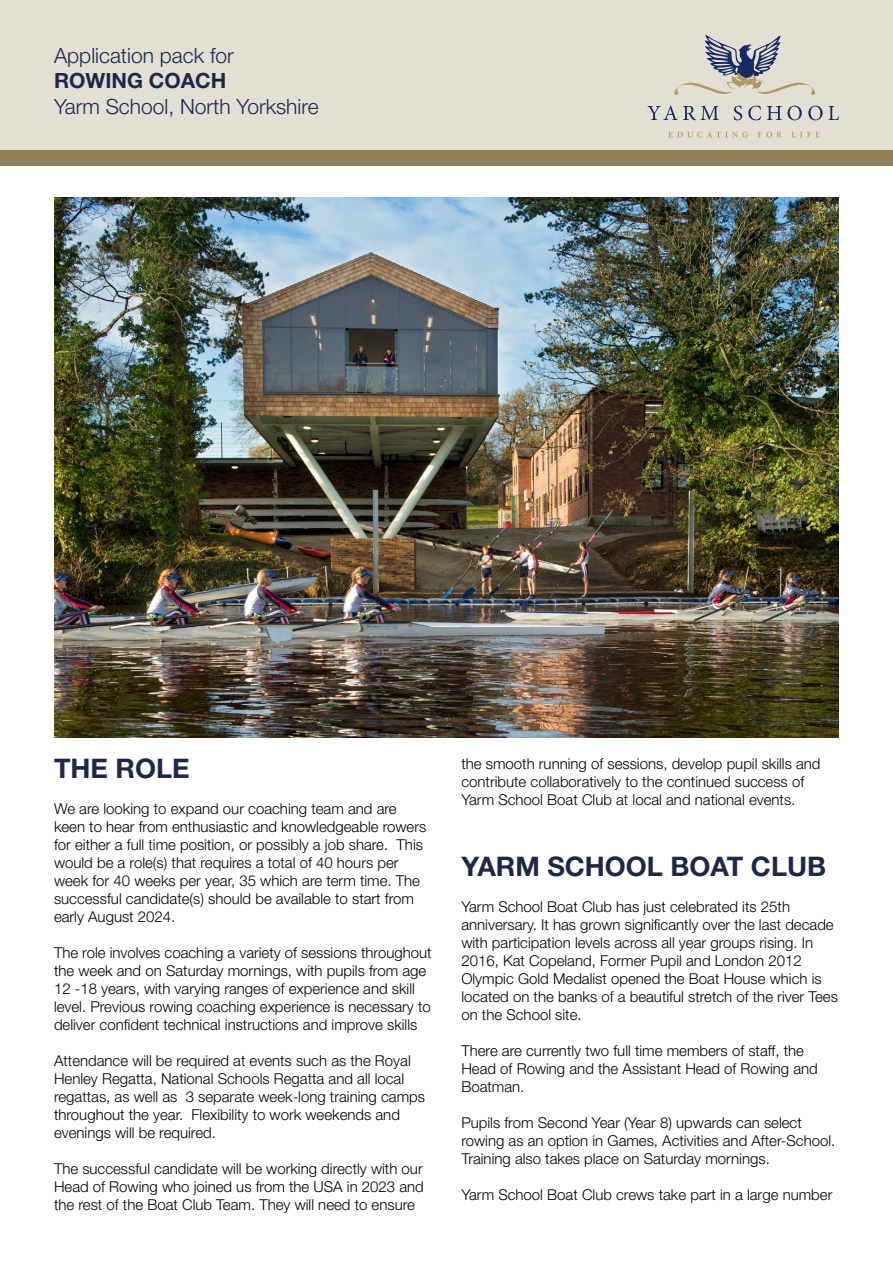
<style>
.page{position:relative;width:893px;height:1263px;background:#fff}
.page>*{position:absolute;margin:0;border:0;box-sizing:border-box;transform-origin:0 0}
.t1{font:700 27px "Helvetica Neue LT Std";color:#1d2849}
.t2{font:300 21px "Helvetica Neue LT Std";color:#1d2849}
.t3{font:700 21px "Helvetica Neue LT Std";color:#1d2849}
.t4{font:300 15px/18px "Helvetica Neue LT Std";color:#000}
</style>
<div class="page">
<div style="left:0;top:0;width:893px;height:150px;background:#e3dfd5"></div>
<div style="left:0;top:150px;width:893px;height:16px;background:#8e7f57"></div>
<svg style="left:648px;top:106px;width:71px;height:14px"></svg>
<svg style="left:734px;top:106px;width:8px;height:14px"></svg>
<svg style="left:748px;top:106px;width:13px;height:14px"></svg>
<svg style="left:767px;top:106px;width:35px;height:14px"></svg>
<svg style="left:808px;top:106px;width:31px;height:14px"></svg>
<svg style="left:669px;top:132px;width:79px;height:5px"></svg>
<svg style="left:758px;top:132px;width:24px;height:5px"></svg>
<svg style="left:792px;top:132px;width:28px;height:5px"></svg>
<svg style="left:674px;top:35px;width:141px;height:60px"></svg>
<hr style="left:892px;top:0;width:1px;height:150px;background:#8e7f57">
<img style="left:54px;top:197px;width:785px;height:541px">
<h2 class="t2" style="left:54px;top:43px;width:181px">Application pack for</h2>
<h2 class="t3" style="left:54px;top:68px;width:174px">ROWING COACH</h2>
<h2 class="t2" style="left:54px;top:93px;width:266px">Yarm School, North Yorkshire</h2>
<h1 class="t1" style="left:54px;top:751px;width:137px">THE ROLE</h1>
<p class="t4" style="left:54px;top:800px;width:374px">We are looking to expand our coaching team and are keen to hear from enthusiastic and knowledgeable rowers for either a full time position, or possibly a job share. This would be a role(s) that requires a total of 40 hours per week for 40 weeks per year, 35 which are term time. The successful candidate(s) should be available to start from early August 2024.</p>
<p class="t4" style="left:54px;top:944px;width:379px">The role involves coaching a variety of sessions throughout the week and on Saturday mornings, with pupils from age 12 -18 years, with varying ranges of experience and skill level. Previous rowing coaching experience is necessary to deliver confident technical instructions and improve skills</p>
<p class="t4" style="left:54px;top:1052px;width:372px">Attendance will be required at events such as the Royal Henley Regatta, National Schools Regatta and all local regattas, as well as 3 separate week-long training camps throughout the year. Flexibility to work weekends and evenings will be required.</p>
<p class="t4" style="left:54px;top:1160px;width:371px;text-align:justify">The successful candidate will be working directly with our Head of Rowing who joined us from the USA in 2023 and the rest of the Boat Club Team. They will need to ensure</p>
<p class="t4" style="left:461px;top:754px;width:361px">the smooth running of sessions, develop pupil skills and contribute collaboratively to the continued success of<br>Yarm School Boat Club at local and national events.</p>
<h1 class="t1" style="left:461px;top:849px;width:366px">YARM SCHOOL BOAT CLUB</h1>
<p class="t4" style="left:461px;top:897px;width:378px">Yarm School Boat Club has just celebrated its 25th anniversary. It has grown significantly over the last decade with participation levels across all year groups rising. In 2016, Kat Copeland, Former Pupil and London 2012<br>Olympic Gold Medalist opened the Boat House which is located on the banks of a beautiful stretch of the river Tees on the School site.</p>
<p class="t4" style="left:461px;top:1041px;width:358px">There are currently two full time members of staff, the<br>Head of Rowing and the Assistant Head of Rowing and<br>Boatman.</p>
<p class="t4" style="left:461px;top:1113px;width:375px">Pupils from Second Year (Year 8) upwards can select rowing as an option in Games, Activities and After-School.<br>Training also takes place on Saturday mornings.</p>
<p class="t4" style="left:461px;top:1185px;width:372px">Yarm School Boat Club crews take part in a large number</p>
</div>
